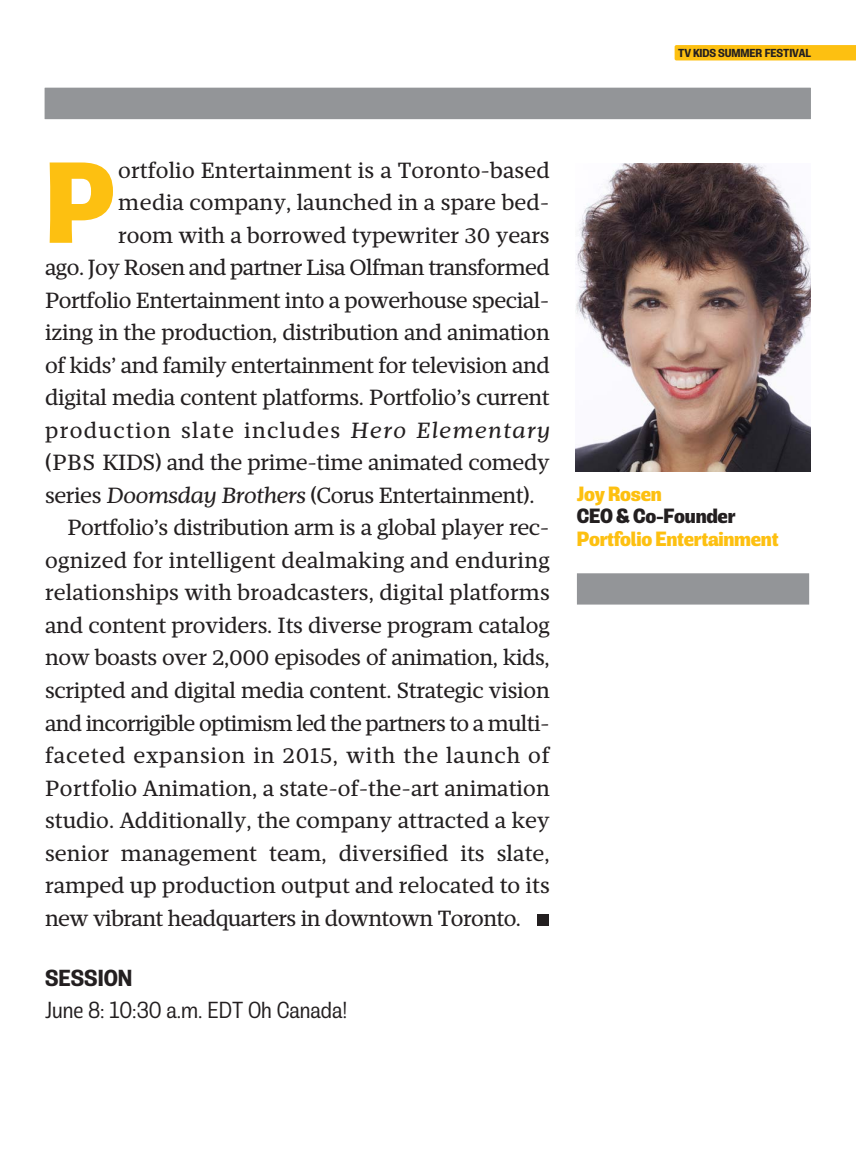
<style>
.page{position:relative;width:856px;height:1171px;background:#fff}
.page>*{position:absolute;margin:0;border:0;box-sizing:border-box;transform-origin:0 0}
.t1{font:800 semi-condensed 111.5px "Rude";color:#fdc011}
.t2{font:22.5px/32.5px "Mafra";letter-spacing:-.015em;color:#231f20;text-align:justify}
.t3{font:22.5px "Mafra";letter-spacing:.005em;color:#231f20}
.t4{font:22.5px "Mafra";letter-spacing:.06em;color:#231f20}
.t5{font:300 semi-condensed 22.5px "Rude";color:#231f20}
.t6{font:700 semi-condensed 22.5px "Rude";color:#231f20}
.t7{font:800 semi-condensed 20px "Rude";letter-spacing:-.015em;color:#fdc011}
.t8{font:800 semi-condensed 20px "Rude";letter-spacing:-.015em;color:#231f20}
.t9{font:700 semi-condensed 11.25px "Rude";letter-spacing:-.01em;color:#231f20}
.s1{font-style:italic}
</style>
<div class="page">
<svg style="left:674px;top:45px;width:181px;height:15px;background:#fdc012"></svg>
<div style="left:537px;top:914px;width:11px;height:11px;background:#231f20"></div>
<img style="left:575px;top:164px;width:235px;height:307px">
<div style="left:576px;top:573px;width:232px;height:31px;background:#939598"></div>
<div style="left:45px;top:88px;width:765px;height:31px;background:#939598"></div>
<p class="t9" style="left:678px;top:46px;width:134px">TV KIDS SUMMER FESTIVAL</p>
<p class="t1" style="left:45px;top:139px;width:71px">P</p>
<p class="t3" style="left:118px;top:161px;width:432px">ortfolio Entertainment is a Toronto-based</p>
<p class="t3" style="left:118px;top:194px;width:432px">media company, launched in a spare bed-</p>
<p class="t2" style="left:118px;top:220px;width:432px">room with a borrowed typewriter 30 years</p>
<p class="t2" style="left:45px;top:253px;width:506px">ago. Joy Rosen and partner Lisa Olfman transformed</p>
<p class="t2" style="left:45px;top:285px;width:505px">Portfolio Entertainment into a powerhouse special-</p>
<p class="t2" style="left:45px;top:318px;width:506px">izing in the production, distribution and animation</p>
<p class="t2" style="left:45px;top:350px;width:506px">of kids’ and family entertainment for television and</p>
<p class="t2" style="left:45px;top:383px;width:506px">digital media content platforms. Portfolio’s current</p>
<p class="t4" style="left:45px;top:421px;width:506px">production slate includes <span class="s1">Hero Elementary</span></p>
<p class="t2" style="left:45px;top:448px;width:506px">(PBS KIDS) and the prime-time animated comedy</p>
<p class="t2" style="left:45px;top:480px;width:490px">series <span class="s1">Doomsday Brothers</span> (Corus Entertainment).</p>
<p class="t2" style="left:45px;top:513px;width:506px;text-indent:22px">Portfolio’s distribution arm is a global player rec&shy;ognized for intelligent dealmaking and enduring relationships with broadcasters, digital platforms and content providers. Its diverse program catalog now boasts over 2,000 episodes of animation, kids, scripted and digital media content. Strategic vision and incorrigible optimism led the partners to a multi&shy;faceted expansion in 2015, with the launch of Portfolio Animation, a state-of-the-art animation studio. Additionally, the company attracted a key senior management team, diversified its slate, ramped up production output and relocated to its new vibrant headquarters in downtown Toronto.</p>
<p class="t6" style="left:45px;top:964px;width:89px">SESSION</p>
<p class="t5" style="left:45px;top:996px;width:304px">June 8: 10:30 a.m. EDT Oh Canada!</p>
<p class="t7" style="left:576px;top:482px;width:86px">Joy Rosen</p>
<p class="t8" style="left:576px;top:504px;width:160px">CEO &amp; Co-Founder</p>
<p class="t7" style="left:576px;top:527px;width:203px">Portfolio Entertainment</p>
</div>
